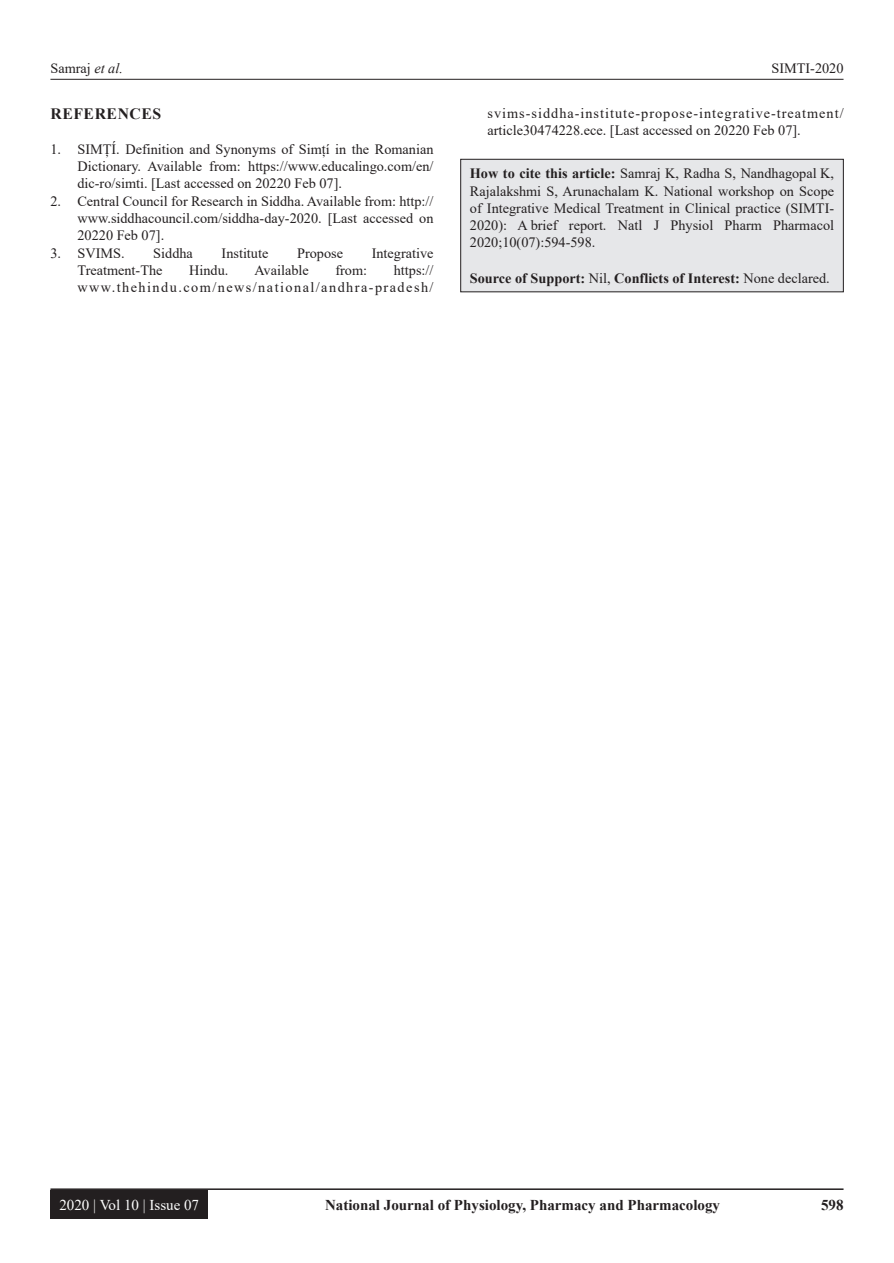
<style>
.page{position:relative;width:894px;height:1263px;background:#fff}
.page>*{position:absolute;margin:0;border:0;box-sizing:border-box;transform-origin:0 0}
.t1{font:700 15.75px "Times New Roman";letter-spacing:.035em;color:#231f20}
.t2{font:700 15px "Times New Roman";color:#231f20}
.t3{font:15px "Times New Roman";color:#fff}
.REF{font:14.25px/17.2px "Times New Roman";color:#231f20;text-align:justify}
.HTC{font:14.25px/17.2px "Times New Roman";color:#231f20;text-align:justify}
.REF-2{font:14.25px/17.2px "Times New Roman";letter-spacing:.07em;color:#231f20}
.REF-3{font:14.25px/17.2px "Times New Roman";letter-spacing:.1em;color:#231f20;text-align:right}
.HTC-2{font:700 14.25px "Times New Roman";color:#231f20}
.s1{font-style:italic}
.s2{font-weight:700}
.s3{font-weight:400}
</style>
<div class="page">
<hr style="left:50px;top:79px;width:793px;height:1px;background:#231f20">
<hr style="left:50px;top:1188px;width:793px;height:1px;background:#231f20">
<div style="left:50px;top:1190px;width:158px;height:28px;background:#231f20"></div>
<div style="left:460px;top:159px;width:383px;height:133px;background:#e6e7e9"></div>
<div style="left:460px;top:159px;width:383px;height:133px;border:1px solid #231f20"></div>
<p class="HTC" style="left:50px;top:59px;width:74px">Samraj <span class="s1">et al.</span></p>
<p class="HTC" style="left:771px;top:59px;width:74px">SIMTI-2020</p>
<h1 class="t1" style="left:50px;top:102px;width:112px">REFERENCES</h1>
<p class="REF" style="left:77px;top:140px;width:357px;text-indent:-27px">1. SIMȚÍ. Definition and Synonyms of Simțí in the Romanian Dictionary. Available from: https://www.educalingo.com/en/ dic-ro/simti. [Last accessed on 20220 Feb 07].</p>
<p class="REF" style="left:77px;top:192px;width:357px;text-indent:-27px">2. Central Council for Research in Siddha. Available from: http:// www.siddhacouncil.com/siddha-day-2020. [Last accessed on 20220 Feb 07].</p>
<p class="REF" style="left:50px;top:244px;width:76px">3. SVIMS.</p>
<p class="REF" style="left:153px;top:244px;width:41px">Siddha</p>
<p class="REF" style="left:221px;top:244px;width:48px">Institute</p>
<p class="REF" style="left:297px;top:244px;width:47px">Propose</p>
<p class="REF" style="left:371px;top:244px;width:63px">Integrative</p>
<p class="REF" style="left:77px;top:261px;width:86px">Treatment-The</p>
<p class="REF" style="left:189px;top:261px;width:41px">Hindu.</p>
<p class="REF" style="left:254px;top:261px;width:56px">Available</p>
<p class="REF" style="left:335px;top:261px;width:33px">from:</p>
<p class="REF-3" style="left:77px;top:261px;width:357px">https:// www.thehindu.com/news/national/andhra-pradesh/</p>
<p class="REF-2" style="left:487px;top:104px;width:357px">svims-siddha-institute-propose-integrative-treatment/ article30474228.ece. [Last accessed on 20220 Feb 07].</p>
<p class="HTC" style="left:469px;top:164px;width:365px"><span class="s2">How to cite this article:</span> Samraj K, Radha S, Nandhagopal K, Rajalakshmi S, Arunachalam K. National workshop on Scope of Integrative Medical Treatment in Clinical practice (SIMTI-2020): A brief report. Natl J Physiol Pharm Pharmacol 2020;10(07):594-598.</p>
<p class="HTC-2" style="left:469px;top:267px;width:361px">Source of Support: <span class="s3">Nil,</span> Conflicts of Interest: <span class="s3">None declared.</span></p>
<p class="t3" style="left:59px;top:1193px;width:141px">2020 | Vol 10 | Issue 07</p>
<p class="t2" style="left:325px;top:1194px;width:396px">National Journal of Physiology, Pharmacy and Pharmacology</p>
<p class="t2" style="left:820px;top:1194px;width:24px">598</p>
</div>
